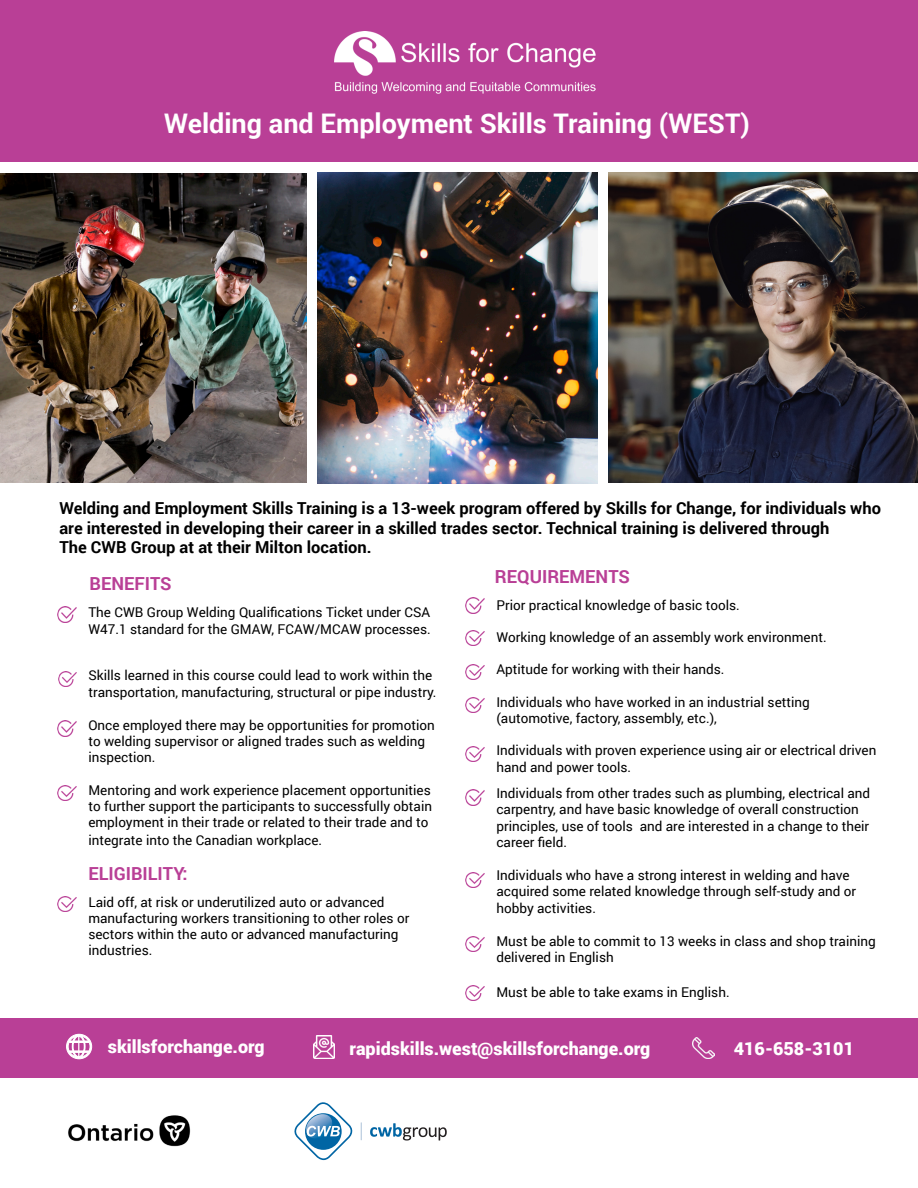
<style>
.page{position:relative;width:918px;height:1188px;background:#fff}
.page>*{position:absolute;margin:0;border:0;box-sizing:border-box;transform-origin:0 0}
.t1{font:700 27px "Roboto";color:#fff}
.t2{font:900 18px "Roboto";color:#fff}
.t3{font:700 18px "Roboto";color:#b93f96}
.t4{font:700 16.5px/19.8px "Roboto";color:#000}
.t5{font:13.5px/16.2px "Roboto";color:#000}
</style>
<div class="page">
<img style="left:0;top:173px;width:307px;height:310px">
<div style="left:0;top:1018px;width:918px;height:59px;background:#b93f96"></div>
<div style="left:0;top:0;width:918px;height:162px;background:#b93f96"></div>
<img style="left:335px;top:32px;width:260px;height:62px">
<img style="left:58px;top:607px;width:18px;height:15px">
<img style="left:466px;top:598px;width:19px;height:15px">
<img style="left:466px;top:630px;width:19px;height:15px">
<img style="left:466px;top:665px;width:19px;height:15px">
<img style="left:466px;top:698px;width:19px;height:15px">
<img style="left:466px;top:747px;width:19px;height:15px">
<img style="left:466px;top:790px;width:19px;height:15px">
<img style="left:466px;top:872px;width:19px;height:16px">
<img style="left:466px;top:937px;width:19px;height:15px">
<img style="left:466px;top:986px;width:19px;height:15px">
<img style="left:58px;top:671px;width:19px;height:16px">
<img style="left:58px;top:721px;width:18px;height:15px">
<img style="left:58px;top:786px;width:18px;height:15px">
<img style="left:58px;top:897px;width:18px;height:15px">
<svg style="left:66px;top:1034px;width:26px;height:25px"></svg>
<hr style="left:69px;top:1040px;width:20px;height:3px;background:#fff">
<hr style="left:68px;top:1050px;width:21px;height:3px;background:#fff">
<img style="left:313px;top:1035px;width:21px;height:24px">
<img style="left:693px;top:1037px;width:21px;height:21px">
<img style="left:608px;top:172px;width:310px;height:311px">
<img style="left:318px;top:173px;width:280px;height:310px">
<svg style="left:294px;top:1102px;width:59px;height:58px"></svg>
<svg style="left:370px;top:1123px;width:77px;height:18px"></svg>
<svg style="left:361px;top:1122px;width:1px;height:18px"></svg>
<img style="left:68px;top:1115px;width:123px;height:32px">
<p class="t1" style="left:164px;top:105px;width:587px">Welding and Employment Skills Training (WEST)</p>
<p class="t4" style="left:59px;top:497px;width:823px">Welding and Employment Skills Training is a 13-week program offered by Skills for Change, for individuals who are interested in developing their career in a skilled trades sector. Technical training is delivered through</p>
<p class="t4" style="left:59px;top:537px;width:314px">The CWB Group at at their Milton location.</p>
<p class="t3" style="left:89px;top:571px;width:84px">BENEFITS</p>
<p class="t5" style="left:496px;top:596px;width:245px">Prior practical knowledge of basic tools.</p>
<p class="t5" style="left:496px;top:629px;width:332px">Working knowledge of an assembly work environment.</p>
<p class="t5" style="left:496px;top:661px;width:230px">Aptitude for working with their hands.</p>
<p class="t5" style="left:496px;top:693px;width:315px">Individuals who have worked in an industrial setting (automotive, factory, assembly, etc.),</p>
<p class="t5" style="left:496px;top:742px;width:381px">Individuals with proven experience using air or electrical driven hand and power tools.</p>
<p class="t5" style="left:496px;top:785px;width:375px">Individuals from other trades such as plumbing, electrical and carpentry, and have basic knowledge of overall construction principles, use of tools and are interested in a change to their career field.</p>
<p class="t5" style="left:496px;top:867px;width:361px">Individuals who have a strong interest in welding and have acquired some related knowledge through self-study and or hobby activities.</p>
<p class="t5" style="left:496px;top:933px;width:381px">Must be able to commit to 13 weeks in class and shop training delivered in English</p>
<p class="t5" style="left:496px;top:984px;width:235px">Must be able to take exams in English.</p>
<p class="t3" style="left:495px;top:564px;width:137px">REQUIREMENTS</p>
<p class="t5" style="left:88px;top:604px;width:344px">The CWB Group Welding Qualifications Ticket under CSA<br>W47.1 standard for the GMAW, FCAW/MCAW processes.</p>
<p class="t5" style="left:88px;top:667px;width:350px">Skills learned in this course could lead to work within the transportation, manufacturing, structural or pipe industry.</p>
<p class="t5" style="left:88px;top:717px;width:348px">Once employed there may be opportunities for promotion to welding supervisor or aligned trades such as welding inspection.</p>
<p class="t5" style="left:88px;top:781px;width:345px;text-align:justify">Mentoring and work experience placement opportunities to further support the participants to successfully obtain employment in their trade or related to their trade and to</p>
<p class="t5" style="left:88px;top:832px;width:235px">integrate into the Canadian workplace.</p>
<p class="t3" style="left:88px;top:861px;width:101px">ELIGIBILITY:</p>
<p class="t5" style="left:88px;top:893px;width:322px">Laid off, at risk or underutilized auto or advanced manufacturing workers transitioning to other roles or sectors within the auto or advanced manufacturing industries.</p>
<p class="t2" style="left:108px;top:1033px;width:158px">skillsforchange.org</p>
<p class="t2" style="left:350px;top:1036px;width:302px">rapidskills.west@skillsforchange.org</p>
<p class="t2" style="left:734px;top:1036px;width:122px">416-658-3101</p>
</div>
